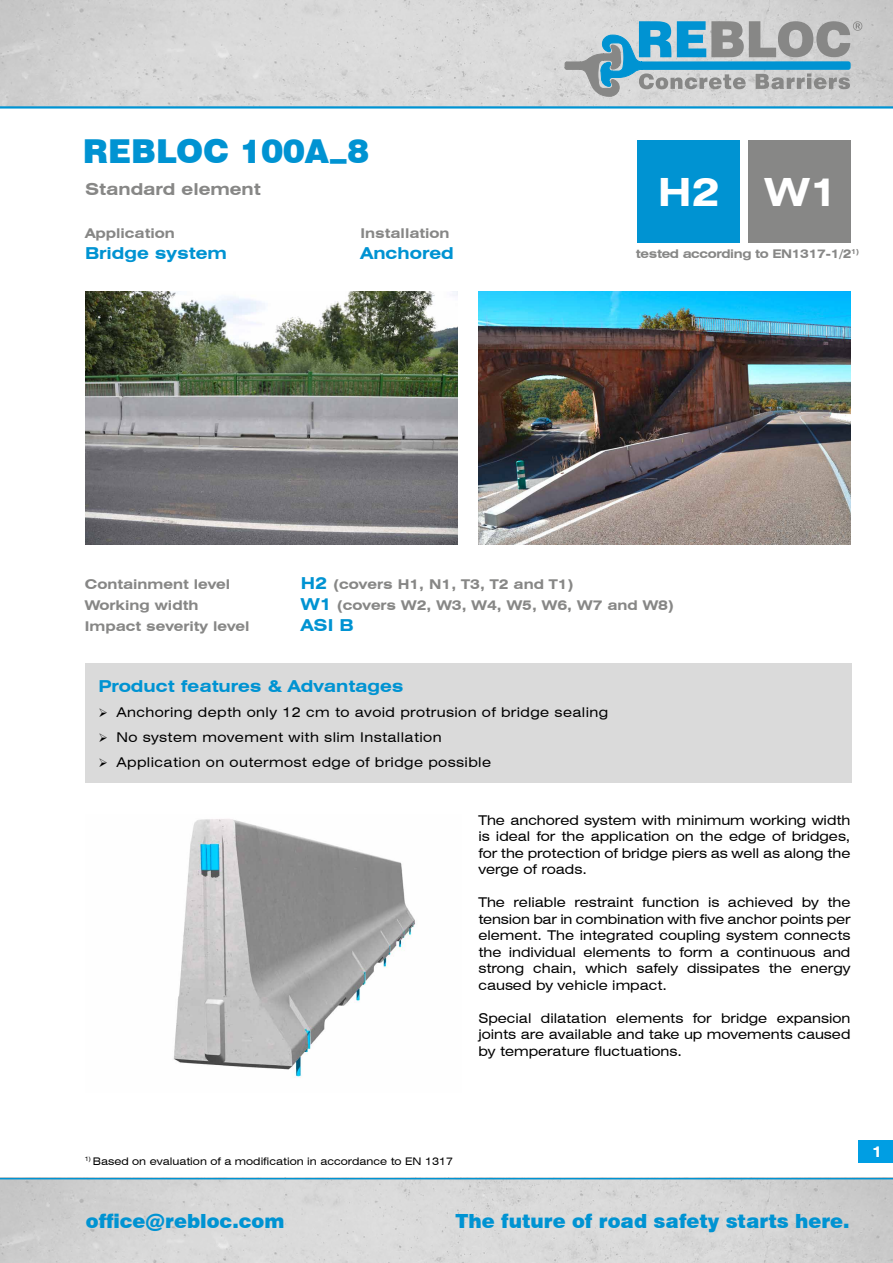
<style>
.page{position:relative;width:893px;height:1263px;background:#fff}
.page>*{position:absolute;margin:0;border:0;box-sizing:border-box;transform-origin:0 0}
.t1{font:700 expanded 39px "Swiss 721 BT";color:#fff}
.t2{font:900 33px "Swiss 721 BT";color:#0093d2}
.t3{font:900 19.5px "Swiss 721 BT";color:#0093d2}
.t4{font:700 expanded 16.5px "Swiss 721 BT";color:#0093d2}
.t5{font:700 expanded 16.5px "Swiss 721 BT";color:#878786}
.t6{font:700 expanded 15px "Swiss 721 BT";color:#fff}
.t7{font:expanded 13.5px/16.5px "Swiss 721 BT";color:#000;text-align:justify}
.t8{font:expanded 13.5px "Swiss 721 BT";letter-spacing:.03em;color:#000}
.t9{font:700 expanded 13.5px "Swiss 721 BT";color:#878786}
.t10{font:700 expanded 12px "Swiss 721 BT";letter-spacing:-.03em;color:#878786}
.t11{font:expanded 10.5px "Swiss 721 BT";color:#000}
.s1{font-size:16.5px;color:#0093d2}
</style>
<div class="page">
<div style="left:85px;top:663px;width:766px;height:119px;background:#dadada"></div>
<img style="left:85px;top:291px;width:372px;height:254px">
<img style="left:478px;top:291px;width:372px;height:254px">
<img style="left:173px;top:819px;width:242px;height:258px">
<div style="left:638px;top:140px;width:102px;height:102px;background:#0093d2"></div>
<div style="left:748px;top:140px;width:102px;height:102px;background:#878786"></div>
<img style="left:0;top:0;width:893px;height:106px">
<hr style="left:0;top:106px;width:893px;height:3px;background:#0093d2">
<div style="left:859px;top:1141px;width:34px;height:22px;background:#009ee3"></div>
<img style="left:0;top:1179px;width:893px;height:84px">
<hr style="left:0;top:1178px;width:893px;height:1px;background:#0093d2">
<svg style="left:564px;top:21px;width:298px;height:76px;background:#96b3c0"></svg>
<h2 class="t2" style="left:83px;top:131px;width:288px">REBLOC 100A_8</h2>
<p class="t5" style="left:85px;top:179px;width:177px">Standard element</p>
<h1 class="t1" style="left:658px;top:169px;width:182px">H2 W1</h1>
<p class="t9" style="left:85px;top:225px;width:91px">Application</p>
<p class="t4" style="left:85px;top:244px;width:143px">Bridge system</p>
<p class="t9" style="left:361px;top:225px;width:90px">Installation</p>
<p class="t4" style="left:361px;top:244px;width:95px">Anchored</p>
<p class="t10" style="left:636px;top:246px;width:225px">tested according to EN1317-1/2<sup>1)</sup></p>
<p class="t9" style="left:85px;top:576px;width:147px">Containment level</p>
<p class="t9" style="left:301px;top:576px;width:274px"><span class="s1">H2</span> (covers H1, N1, T3, T2 and T1)</p>
<p class="t9" style="left:85px;top:597px;width:115px">Working width</p>
<p class="t9" style="left:301px;top:597px;width:375px"><span class="s1">W1</span> (covers W2, W3, W4, W5, W6, W7 and W8)</p>
<p class="t9" style="left:85px;top:618px;width:166px">Impact severity level</p>
<p class="t4" style="left:301px;top:615px;width:54px">ASI B</p>
<p class="t4" style="left:98px;top:676px;width:307px">Product features &amp; Advantages</p>
<p class="t8" style="left:98px;top:704px;width:511px">➢ Anchoring depth only 12 cm to avoid protrusion of bridge sealing</p>
<p class="t8" style="left:98px;top:729px;width:345px">➢ No system movement with slim Installation</p>
<p class="t8" style="left:98px;top:754px;width:394px">➢ Application on outermost edge of bridge possible</p>
<p class="t7" style="left:478px;top:811px;width:374px">The anchored system with minimum working width is ideal for the application on the edge of bridges, for the protection of bridge piers as well as along the verge of roads.</p>
<p class="t7" style="left:478px;top:894px;width:374px">The reliable restraint function is achieved by the tension bar in combination with five anchor points per element. The integrated coupling system connects the individual elements to form a continuous and strong chain, which safely dissipates the energy caused by vehicle impact.</p>
<p class="t7" style="left:478px;top:1009px;width:374px">Special dilatation elements for bridge expansion joints are available and take up movements caused by temperature fluctuations.</p>
<p class="t11" style="left:85px;top:1154px;width:370px"><sup>1)</sup> Based on evaluation of a modification in accordance to EN 1317</p>
<h3 class="t3" style="left:86px;top:1210px;width:200px">office@rebloc.com</h3>
<h3 class="t3" style="left:456px;top:1210px;width:396px">The future of road safety starts here.</h3>
<p class="t6" style="left:872px;top:1143px;width:12px">1</p>
</div>
